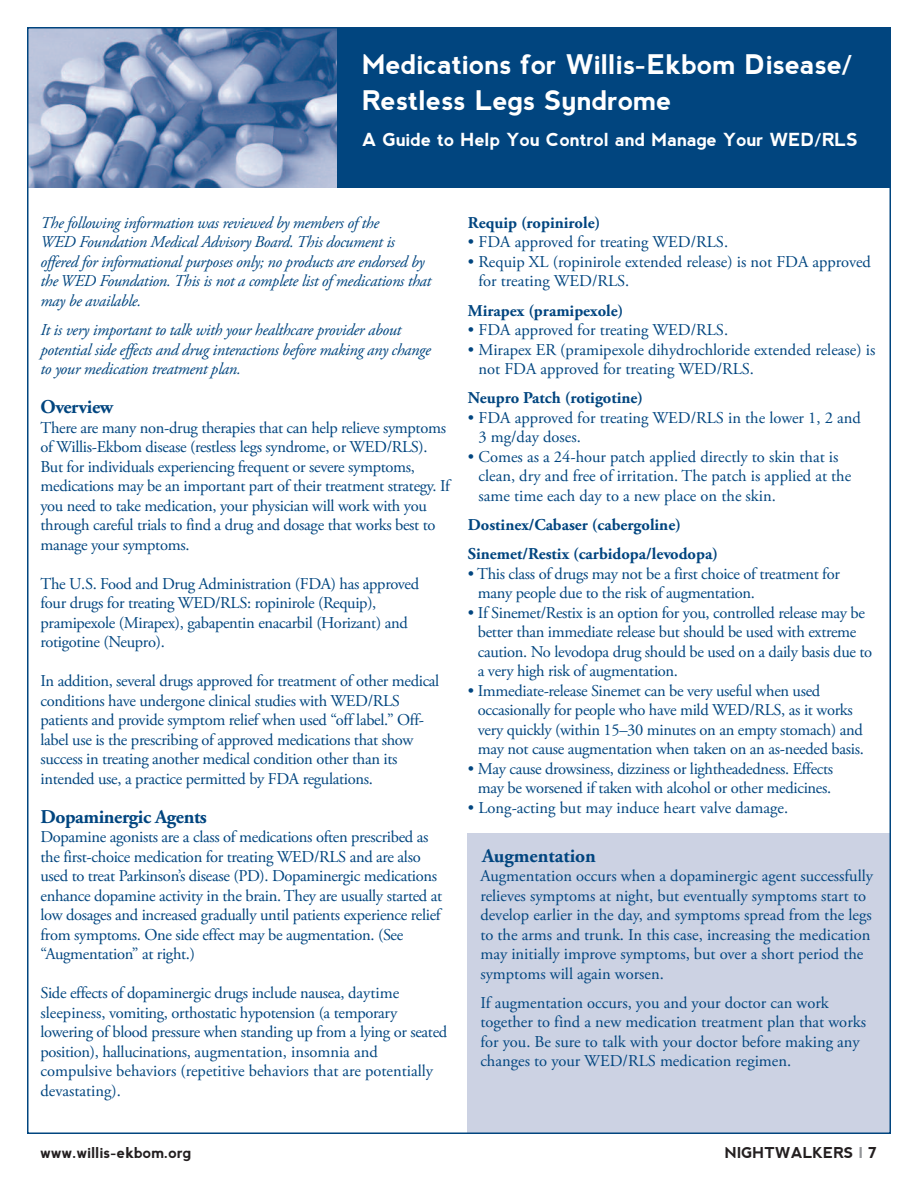
<style>
.page{position:relative;width:918px;height:1188px;background:#fff}
.page>*{position:absolute;margin:0;border:0;box-sizing:border-box;transform-origin:0 0}
.t1{font:700 27px/36px "nevis";color:#fff}
.t2{font:700 19.5px "Adobe Garamond Pro";letter-spacing:-.02em;color:#01457f}
.t3{font:700 19.5px "Adobe Garamond Pro";color:#01457f}
.t4{font:700 18px "nevis";color:#fff}
.t5{font:16.5px/19.5px "Adobe Garamond Pro";letter-spacing:-.02em;color:#01457f}
.t6{font:16.5px/19.5px "Adobe Garamond Pro";color:#01457f}
.t7{font:italic 16.5px/19.5px "Adobe Garamond Pro";letter-spacing:-.02em;color:#01457f}
.t8{font:700 16.5px/29.2px "Adobe Garamond Pro";color:#01457f}
.t9{font:700 15px "nevis";color:#231f20}
.s1{font-weight:400;color:#fff}
.s2{font-weight:400}
.s3{color:#fff}
.s4{font-weight:700}
.s5{color:#939598}
</style>
<div class="page">
<img style="left:30px;top:30px;width:308px;height:158px">
<div style="left:468px;top:834px;width:422px;height:299px;background:#ccd2e3"></div>
<div style="left:338px;top:27px;width:553px;height:161px;background:#01457f"></div>
<h1 class="t1" style="left:362px;top:46px;width:492px">Medications for Willis-Ekbom Disease/<br>Restless Legs Syndrome</h1>
<p class="t4" style="left:362px;top:129px;width:498px">A Guide to Help You Control and Manage Your WED/RLS</p>
<p class="t7" style="left:40px;top:215px;width:392px">The following information was reviewed by members of the<br>WED Foundation Medical Advisory Board. This document is offered for informational purposes only; no products are endorsed by the WED Foundation. This is not a complete list of medications that may be available.</p>
<p class="t7" style="left:40px;top:322px;width:392px">It is very important to talk with your healthcare provider about potential side effects and drug interactions before making any change to your medication treatment plan.</p>
<p class="t2" style="left:40px;top:399px;width:74px">Overview</p>
<p class="t5" style="left:40px;top:419px;width:411px">There are many non-drug therapies that can help relieve symptoms of Willis-Ekbom disease (restless legs syndrome, or WED/RLS).<br>But for individuals experiencing frequent or severe symptoms, medications may be an important part of their treatment strategy. If you need to take medication, your physician will work with you through careful trials to find a drug and dosage that works best to manage your symptoms.</p>
<p class="t5" style="left:40px;top:575px;width:380px">The U.S. Food and Drug Administration (FDA) has approved four drugs for treating WED/RLS: ropinirole (Requip), pramipexole (Mirapex), gabapentin enacarbil (Horizant) and rotigotine (Neupro).</p>
<p class="t5" style="left:40px;top:673px;width:400px">In addition, several drugs approved for treatment of other medical conditions have undergone clinical studies with WED/RLS patients and provide symptom relief when used “off label.” Off&shy;label use is the prescribing of approved medications that show success in treating another medical condition other than its intended use, a practice permitted by FDA regulations.</p>
<p class="t2" style="left:40px;top:809px;width:168px">Dopaminergic Agents</p>
<p class="t5" style="left:40px;top:829px;width:403px">Dopamine agonists are a class of medications often prescribed as the first-choice medication for treating WED/RLS and are also used to treat Parkinson’s disease (PD). Dopaminergic medications enhance dopamine activity in the brain. They are usually started at low dosages and increased gradually until patients experience relief from symptoms. One side effect may be augmentation. (See “Augmentation” at right.)</p>
<p class="t5" style="left:40px;top:985px;width:408px">Side effects of dopaminergic drugs include nausea, daytime sleepiness, vomiting, orthostatic hypotension (a temporary lowering of blood pressure when standing up from a lying or seated position), hallucinations, augmentation, insomnia and compulsive behaviors (repetitive behaviors that are potentially devastating).</p>
<p class="t8" style="left:468px;top:210px;width:134px">Requip (ropinirole)</p>
<p class="t6" style="left:468px;top:234px;width:262px">• FDA approved for treating WED/RLS.</p>
<p class="t6" style="left:468px;top:253px;width:405px">• Requip XL (ropinirole extended release) is not FDA approved</p>
<p class="t8" style="left:468px;top:268px;width:163px"><span class="s1">•</span> <span class="s2">for treating WED/RLS.<br></span>Mirapex (pramipexole)</p>
<p class="t6" style="left:468px;top:322px;width:262px">• FDA approved for treating WED/RLS.</p>
<p class="t6" style="left:468px;top:341px;width:409px">• Mirapex ER (pramipexole dihydrochloride extended release) is</p>
<p class="t6" style="left:468px;top:356px;width:288px;line-height:29.2px"><span class="s3">•</span> not FDA approved for treating WED/RLS.<br><span class="s4">Neupro Patch (rotigotine)</span></p>
<p class="t6" style="left:468px;top:409px;width:394px">• FDA approved for treating WED/RLS in the lower 1, 2 and</p>
<p class="t6" style="left:468px;top:429px;width:114px"><span class="s3">•</span> 3 mg/day doses.</p>
<p class="t6" style="left:468px;top:448px;width:372px">• Comes as a 24-hour patch applied directly to skin that is</p>
<p class="t6" style="left:468px;top:468px;width:385px"><span class="s3">•</span> clean, dry and free of irritation. The patch is applied at the</p>
<p class="t8" style="left:468px;top:483px;width:309px"><span class="s1">•</span> <span class="s2">same time each day to a new place on the skin.<br></span>Dostinex/Cabaser (cabergoline)<br>Sinemet/Restix (carbidopa/levodopa)</p>
<p class="t5" style="left:468px;top:565px;width:373px">• This class of drugs may not be a first choice of treatment for</p>
<p class="t5" style="left:468px;top:585px;width:288px"><span class="s3">•</span> many people due to the risk of augmentation.</p>
<p class="t5" style="left:468px;top:604px;width:399px">• If Sinemet/Restix is an option for you, controlled release may be</p>
<p class="t5" style="left:468px;top:624px;width:390px"><span class="s3">•</span> better than immediate release but should be used with extreme</p>
<p class="t5" style="left:468px;top:643px;width:406px"><span class="s3">•</span> caution. No levodopa drug should be used on a daily basis due to</p>
<p class="t5" style="left:468px;top:663px;width:212px"><span class="s3">•</span> a very high risk of augmentation.</p>
<p class="t5" style="left:468px;top:682px;width:354px">• Immediate-release Sinemet can be very useful when used</p>
<p class="t5" style="left:468px;top:702px;width:386px"><span class="s3">•</span> occasionally for people who have mild WED/RLS, as it works</p>
<p class="t5" style="left:468px;top:721px;width:396px"><span class="s3">•</span> very quickly (within 15–30 minutes on an empty stomach) and</p>
<p class="t5" style="left:468px;top:741px;width:397px"><span class="s3">•</span> may not cause augmentation when taken on an as-needed basis.</p>
<p class="t5" style="left:468px;top:760px;width:367px">• May cause drowsiness, dizziness or lightheadedness. Effects</p>
<p class="t5" style="left:468px;top:780px;width:365px"><span class="s3">•</span> may be worsened if taken with alcohol or other medicines.</p>
<p class="t6" style="left:468px;top:799px;width:322px">• Long-acting but may induce heart valve damage.</p>
<p class="t3" style="left:482px;top:848px;width:115px">Augmentation</p>
<p class="t6" style="left:480px;top:868px;width:394px">Augmentation occurs when a dopaminergic agent successfully relieves symptoms at night, but eventually symptoms start to develop earlier in the day, and symptoms spread from the legs to the arms and trunk. In this case, increasing the medication may initially improve symptoms, but over a short period the symptoms will again worsen.</p>
<p class="t6" style="left:480px;top:994px;width:387px">If augmentation occurs, you and your doctor can work together to find a new medication treatment plan that works for you. Be sure to talk with your doctor before making any changes to your WED/RLS medication regimen.</p>
<p class="t9" style="left:40px;top:1145px;width:152px">www.willis-ekbom.org</p>
<p class="t9" style="left:725px;top:1145px;width:154px">NIGHTWALKERS <span class="s5">I</span> 7</p>
</div>
